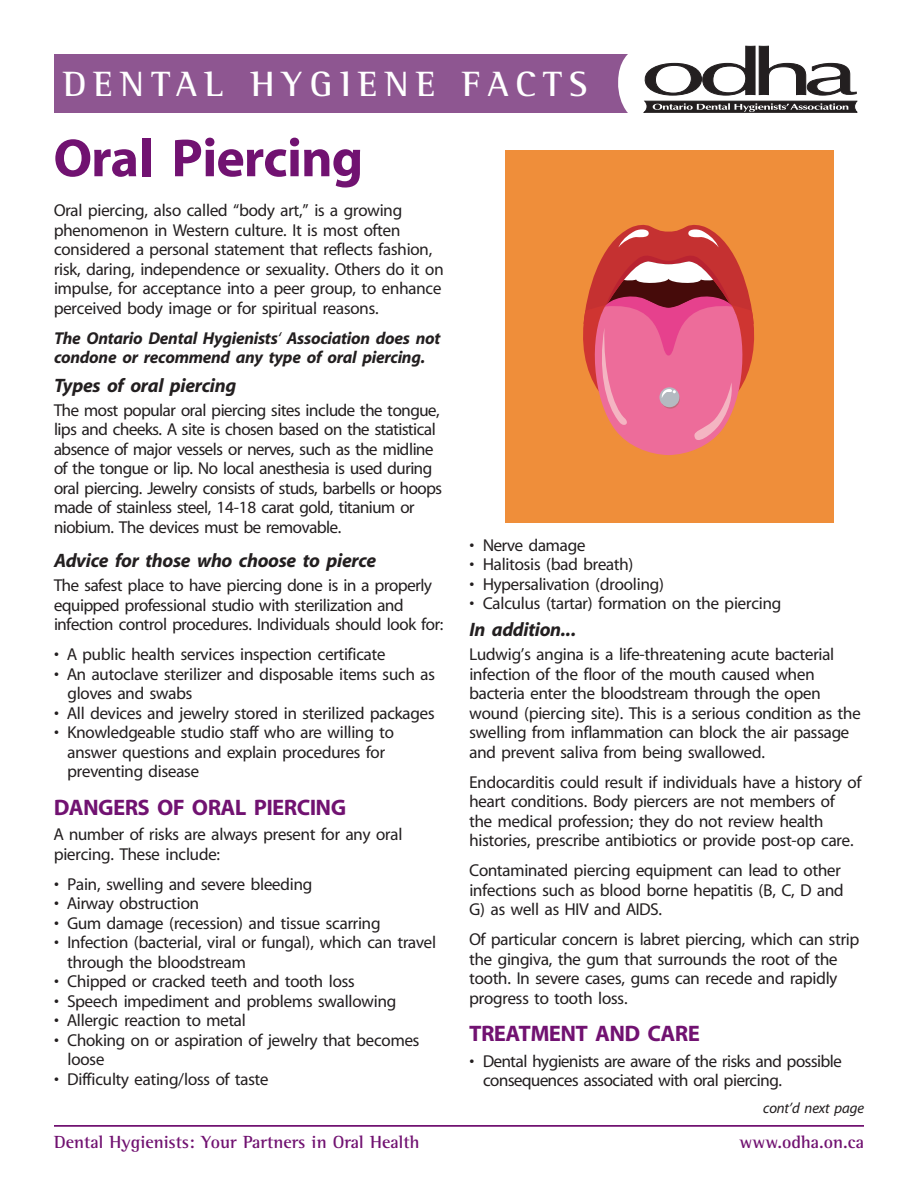
<style>
.page{position:relative;width:918px;height:1188px;background:#fff}
.page>*{position:absolute;margin:0;border:0;box-sizing:border-box;transform-origin:0 0}
.t1{font:700 54px "Redford";color:#711271}
.t2{font:700 36px "Rotis Semi Serif";letter-spacing:.2em;color:#fff}
.t3{font:700 22.5px "Redford";color:#711271}
.t4{font:italic 700 19.5px "Redford";color:#231f20}
.t5{font:700 18px "Rotis Semi Serif";color:#711271}
.t6{font:17.25px/19.5px "Redford";color:#231f20}
.t7{font:italic 700 17.25px/19.5px "Redford";color:#231f20}
.t8{font:italic 15px "Redford";color:#231f20}
.s1{font-weight:400}
</style>
<div class="page">
<hr style="left:54px;top:1125px;width:810px;height:1px;background:#711271">
<div style="left:505px;top:150px;width:329px;height:373px;background:#ef8e3a"></div>
<svg style="left:583px;top:224px;width:171px;height:231px"></svg>
<div style="left:54px;top:54px;width:824px;height:58px;background:#8e5691"></div>
<div style="left:618px;top:41px;width:277px;height:85px;background:#fff;border-radius:40px"></div>
<svg style="left:643px;top:46px;width:214px;height:67px"></svg>
<h2 class="t2" style="left:63px;top:62px;width:526px">DENTAL HYGIENE FACTS</h2>
<h2 class="t2" style="left:63px;top:69px;width:526px">DENTAL HYGIENE FACTS</h2>
<h1 class="t1" style="left:54px;top:130px;width:310px">Oral Piercing</h1>
<p class="t6" style="left:54px;top:201px;width:391px">Oral piercing, also called “body art,” is a growing phenomenon in Western culture. It is most often considered a personal statement that reflects fashion, risk, daring, independence or sexuality. Others do it on impulse, for acceptance into a peer group, to enhance perceived body image or for spiritual reasons.</p>
<p class="t7" style="left:54px;top:329px;width:388px">The Ontario Dental Hygienists<span class="s1">‘</span> Association does not condone or recommend any type of oral piercing.</p>
<p class="t4" style="left:54px;top:375px;width:183px">Types of oral piercing</p>
<p class="t6" style="left:54px;top:401px;width:390px">The most popular oral piercing sites include the tongue, lips and cheeks. A site is chosen based on the statistical absence of major vessels or nerves, such as the midline of the tongue or lip. No local anesthesia is used during oral piercing. Jewelry consists of studs, barbells or hoops made of stainless steel, 14-18 carat gold, titanium or niobium. The devices must be removable.</p>
<p class="t4" style="left:54px;top:551px;width:324px">Advice for those who choose to pierce</p>
<p class="t6" style="left:54px;top:576px;width:391px">The safest place to have piercing done is in a properly equipped professional studio with sterilization and infection control procedures. Individuals should look for:</p>
<p class="t6" style="left:54px;top:645px;width:333px">• A public health services inspection certificate</p>
<p class="t6" style="left:68px;top:665px;width:369px;text-indent:-14px">• An autoclave sterilizer and disposable items such as gloves and swabs</p>
<p class="t6" style="left:54px;top:704px;width:382px">• All devices and jewelry stored in sterilized packages</p>
<p class="t6" style="left:68px;top:723px;width:328px;text-indent:-14px">• Knowledgeable studio staff who are willing to answer questions and explain procedures for preventing disease</p>
<h3 class="t3" style="left:54px;top:796px;width:293px">DANGERS OF ORAL PIERCING</h3>
<p class="t6" style="left:54px;top:825px;width:350px">A number of risks are always present for any oral piercing. These include:</p>
<p class="t6" style="left:54px;top:875px;width:260px">• Pain, swelling and severe bleeding</p>
<p class="t6" style="left:54px;top:894px;width:146px">• Airway obstruction</p>
<p class="t6" style="left:54px;top:914px;width:328px">• Gum damage (recession) and tissue scarring</p>
<p class="t6" style="left:68px;top:933px;width:370px;text-indent:-14px">• Infection (bacterial, viral or fungal), which can travel through the bloodstream</p>
<p class="t6" style="left:54px;top:972px;width:302px">• Chipped or cracked teeth and tooth loss</p>
<p class="t6" style="left:54px;top:992px;width:344px">• Speech impediment and problems swallowing</p>
<p class="t6" style="left:54px;top:1011px;width:193px">• Allergic reaction to metal</p>
<p class="t6" style="left:68px;top:1031px;width:353px;text-indent:-14px">• Choking on or aspiration of jewelry that becomes loose</p>
<p class="t6" style="left:54px;top:1070px;width:216px">• Difficulty eating/loss of taste</p>
<p class="t6" style="left:470px;top:536px;width:117px">• Nerve damage</p>
<p class="t6" style="left:470px;top:556px;width:166px">• Halitosis (bad breath)</p>
<p class="t6" style="left:470px;top:575px;width:196px">• Hypersalivation (drooling)</p>
<p class="t6" style="left:470px;top:594px;width:313px">• Calculus (tartar) formation on the piercing</p>
<p class="t4" style="left:470px;top:620px;width:108px">In addition...</p>
<p class="t6" style="left:470px;top:646px;width:393px">Ludwig’s angina is a life-threatening acute bacterial infection of the floor of the mouth caused when bacteria enter the bloodstream through the open wound (piercing site). This is a serious condition as the swelling from inflammation can block the air passage and prevent saliva from being swallowed.</p>
<p class="t6" style="left:470px;top:773px;width:393px">Endocarditis could result if individuals have a history of heart conditions. Body piercers are not members of the medical profession; they do not review health histories, prescribe antibiotics or provide post-op care.</p>
<p class="t6" style="left:470px;top:861px;width:376px">Contaminated piercing equipment can lead to other infections such as blood borne hepatitis (B, C, D and<br>G) as well as HIV and AIDS.</p>
<p class="t6" style="left:470px;top:930px;width:391px">Of particular concern is labret piercing, which can strip the gingiva, the gum that surrounds the root of the tooth. In severe cases, gums can recede and rapidly progress to tooth loss.</p>
<h3 class="t3" style="left:470px;top:1022px;width:232px">TREATMENT AND CARE</h3>
<p class="t6" style="left:483px;top:1052px;width:360px;text-indent:-14px">• Dental hygienists are aware of the risks and possible consequences associated with oral piercing.</p>
<p class="t8" style="left:763px;top:1101px;width:102px">cont’d next page</p>
<p class="t5" style="left:54px;top:1131px;width:367px">Dental Hygienists: Your Partners in Oral Health</p>
<p class="t5" style="left:740px;top:1131px;width:126px">www.odha.on.ca</p>
</div>
